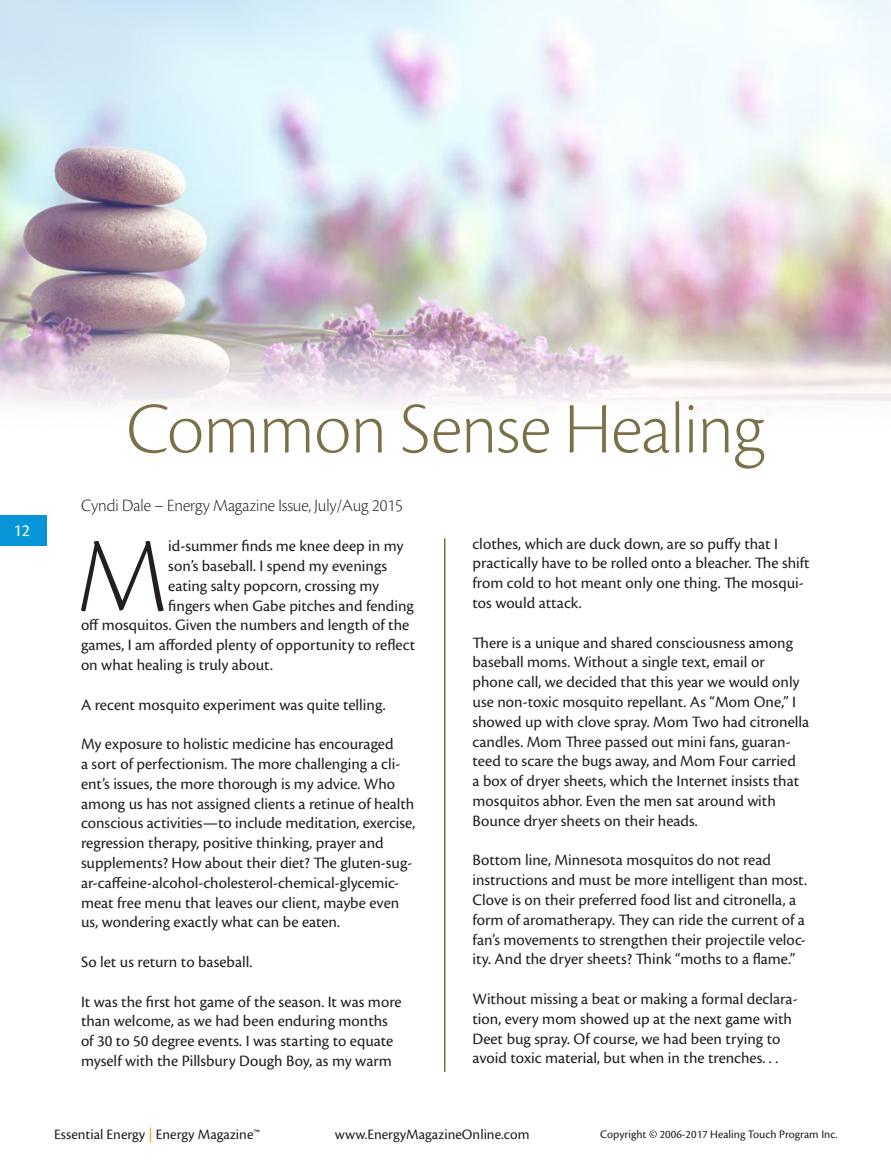
<style>
.page{position:relative;width:891px;height:1161px;background:#fff}
.page>*{position:absolute;margin:0;border:0;box-sizing:border-box;transform-origin:0 0}
.Paragraph_text{font:111.15px "Cronos Pro Lt Disp";color:#231f20}
.t1{font:75px "Cronos Pro Lt Disp";color:#7c7048}
.t2{font:18px "Cronos Pro Lt Disp";color:#231f20}
.t3{font:18px "Cronos Pro";color:#fff}
.Paragraph_text-2{font:16.5px/19.8px "Cronos Pro";color:#231f20}
.t4{font:15px "Cronos Pro";color:#231f20}
.t5{font:12px "Cronos Pro";color:#231f20}
.s1{color:#f7931d}
</style>
<div class="page">
<img style="left:0;top:0;width:891px;height:407px">
<hr style="left:444px;top:538px;width:2px;height:534px;background:#766b45">
<div style="left:0;top:515px;width:46px;height:31px;background:#0696d7"></div>
<p class="t3" style="left:14px;top:520px;width:18px">12</p>
<p class="t1" style="left:127px;top:386px;width:640px">Common Sense Healing</p>
<p class="t2" style="left:81px;top:495px;width:323px">Cyndi Dale – Energy Magazine Issue, July/Aug 2015</p>
<p class="Paragraph_text" style="left:76px;top:512px;width:94px">M</p>
<p class="Paragraph_text-2" style="left:168px;top:536px;width:237px">id-summer finds me knee deep in my</p>
<p class="Paragraph_text-2" style="left:168px;top:556px;width:220px">son’s baseball. I spend my evenings</p>
<p class="Paragraph_text-2" style="left:168px;top:576px;width:212px">eating salty popcorn, crossing my</p>
<p class="Paragraph_text-2" style="left:168px;top:596px;width:247px">fingers when Gabe pitches and fending</p>
<p class="Paragraph_text-2" style="left:81px;top:615px;width:330px">off mosquitos. Given the numbers and length of the</p>
<p class="Paragraph_text-2" style="left:81px;top:635px;width:336px">games, I am afforded plenty of opportunity to reflect</p>
<p class="Paragraph_text-2" style="left:81px;top:655px;width:193px">on what healing is truly about.</p>
<p class="Paragraph_text-2" style="left:81px;top:695px;width:306px">A recent mosquito experiment was quite telling.</p>
<p class="Paragraph_text-2" style="left:81px;top:734px;width:336px">My exposure to holistic medicine has encouraged<br>a sort of perfectionism. The more challenging a cli&shy;ent’s issues, the more thorough is my advice. Who among us has not assigned clients a retinue of health conscious activities—to include meditation, exercise, regression therapy, positive thinking, prayer and supplements? How about their diet? The gluten-sug&shy;ar-caffeine-alcohol-cholesterol-chemical-glycemic&shy;meat free menu that leaves our client, maybe even us, wondering exactly what can be eaten.</p>
<p class="Paragraph_text-2" style="left:81px;top:952px;width:173px">So let us return to baseball.</p>
<p class="Paragraph_text-2" style="left:81px;top:992px;width:322px">It was the first hot game of the season. It was more than welcome, as we had been enduring months of 30 to 50 degree events. I was starting to equate myself with the Pillsbury Dough Boy, as my warm</p>
<p class="Paragraph_text-2" style="left:472px;top:534px;width:339px">clothes, which are duck down, are so puffy that I practically have to be rolled onto a bleacher. The shift from cold to hot meant only one thing. The mosqui&shy;tos would attack.</p>
<p class="Paragraph_text-2" style="left:472px;top:633px;width:338px">There is a unique and shared consciousness among baseball moms. Without a single text, email or phone call, we decided that this year we would only use non-toxic mosquito repellant. As “Mom One,” I showed up with clove spray. Mom Two had citronella candles. Mom Three passed out mini fans, guaran&shy;teed to scare the bugs away, and Mom Four carried<br>a box of dryer sheets, which the Internet insists that mosquitos abhor. Even the men sat around with Bounce dryer sheets on their heads.</p>
<p class="Paragraph_text-2" style="left:472px;top:850px;width:336px">Bottom line, Minnesota mosquitos do not read instructions and must be more intelligent than most.<br>Clove is on their preferred food list and citronella, a form of aromatherapy. They can ride the current of a fan’s movements to strengthen their projectile veloc&shy;ity. And the dryer sheets? Think “moths to a flame.”</p>
<p class="Paragraph_text-2" style="left:472px;top:989px;width:327px">Without missing a beat or making a formal declara&shy;tion, every mom showed up at the next game with Deet bug spray. Of course, we had been trying to avoid toxic material, but when in the trenches. . .</p>
<p class="t4" style="left:54px;top:1126px;width:208px">Essential Energy <span class="s1">|</span> Energy Magazine™</p>
<p class="t4" style="left:335px;top:1126px;width:196px">www.EnergyMagazineOnline.com</p>
<p class="t5" style="left:600px;top:1127px;width:239px">Copyright © 2006-2017 Healing Touch Program Inc.</p>
</div>
